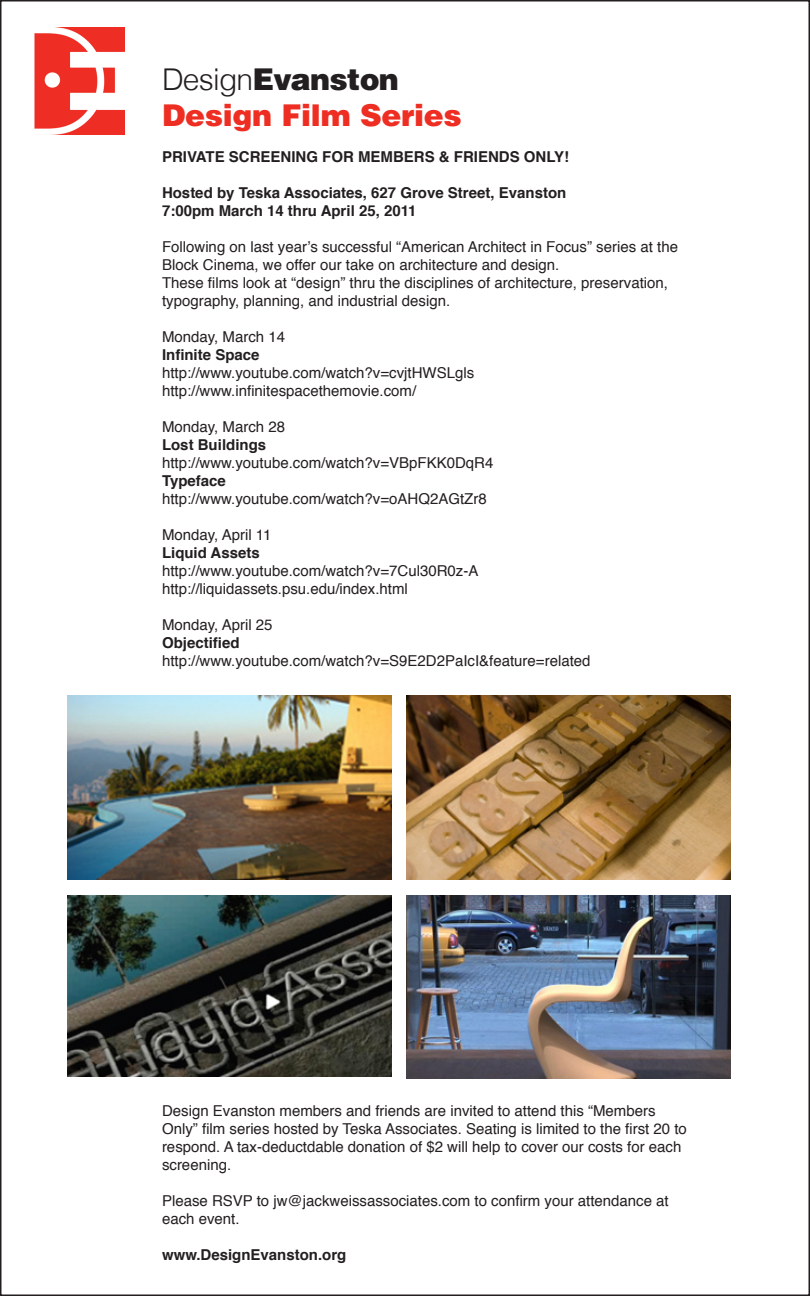
<style>
.page{position:relative;width:810px;height:1296px;background:#fff}
.page>*{position:absolute;margin:0;border:0;box-sizing:border-box;transform-origin:0 0}
.t1{font:900 30px "Helvetica";letter-spacing:-.01em;color:#ee2e22}
.t2{font:900 30px "Helvetica";letter-spacing:-.025em;color:#231f20}
.t3{font:15px/18px "Helvetica";color:#231f20}
.t4{font:700 15px "Helvetica";color:#231f20}
.s1{font-weight:300}
</style>
<div class="page">
<img style="left:34px;top:27px;width:91px;height:108px">
<img style="left:68px;top:696px;width:324px;height:183px">
<img style="left:406px;top:696px;width:324px;height:183px">
<img style="left:68px;top:895px;width:324px;height:181px">
<img style="left:406px;top:895px;width:324px;height:183px">
<p class="t2" style="left:162px;top:60px;width:238px"><span class="s1">Design</span>Evanston</p>
<p class="t1" style="left:162px;top:96px;width:301px">Design Film Series</p>
<p class="t4" style="left:162px;top:145px;width:409px">PRIVATE SCREENING FOR MEMBERS &amp; FRIENDS ONLY!</p>
<p class="t4" style="left:162px;top:181px;width:406px">Hosted by Teska Associates, 627 Grove Street, Evanston</p>
<p class="t4" style="left:162px;top:199px;width:256px">7:00pm March 14 thru April 25, 2011</p>
<p class="t3" style="left:162px;top:238px;width:518px">Following on last year’s successful “American Architect in Focus” series at the<br>Block Cinema, we offer our take on architecture and design.</p>
<p class="t3" style="left:162px;top:274px;width:508px">These films look at “design” thru the disciplines of architecture, preservation, typography, planning, and industrial design.</p>
<p class="t3" style="left:162px;top:328px;width:125px">Monday, March 14</p>
<p class="t4" style="left:162px;top:343px;width:99px">Infinite Space</p>
<p class="t3" style="left:162px;top:364px;width:314px">http://www.youtube.com/watch?v=cvjtHWSLgls</p>
<p class="t3" style="left:162px;top:382px;width:256px">http://www.infinitespacethemovie.com/</p>
<p class="t3" style="left:162px;top:418px;width:125px">Monday, March 28</p>
<p class="t4" style="left:162px;top:433px;width:106px">Lost Buildings</p>
<p class="t3" style="left:162px;top:454px;width:333px">http://www.youtube.com/watch?v=VBpFKK0DqR4</p>
<p class="t4" style="left:162px;top:469px;width:65px">Typeface</p>
<p class="t3" style="left:162px;top:490px;width:326px">http://www.youtube.com/watch?v=oAHQ2AGtZr8</p>
<p class="t3" style="left:162px;top:526px;width:111px">Monday, April 11</p>
<p class="t4" style="left:162px;top:541px;width:99px">Liquid Assets</p>
<p class="t3" style="left:162px;top:562px;width:318px">http://www.youtube.com/watch?v=7Cul30R0z-A</p>
<p class="t3" style="left:162px;top:580px;width:247px">http://liquidassets.psu.edu/index.html</p>
<p class="t3" style="left:162px;top:616px;width:112px">Monday, April 25</p>
<p class="t4" style="left:162px;top:631px;width:79px">Objectified</p>
<p class="t3" style="left:162px;top:652px;width:430px">http://www.youtube.com/watch?v=S9E2D2PaIcI&amp;feature=related</p>
<p class="t3" style="left:162px;top:1102px;width:526px">Design Evanston members and friends are invited to attend this “Members Only” film series hosted by Teska Associates. Seating is limited to the first 20 to respond. A tax-deductdable donation of $2 will help to cover our costs for each screening.</p>
<p class="t3" style="left:162px;top:1192px;width:508px">Please RSVP to jw@jackweissassociates.com to confirm your attendance at each event.</p>
<p class="t4" style="left:162px;top:1243px;width:186px">www.DesignEvanston.org</p>
</div>
